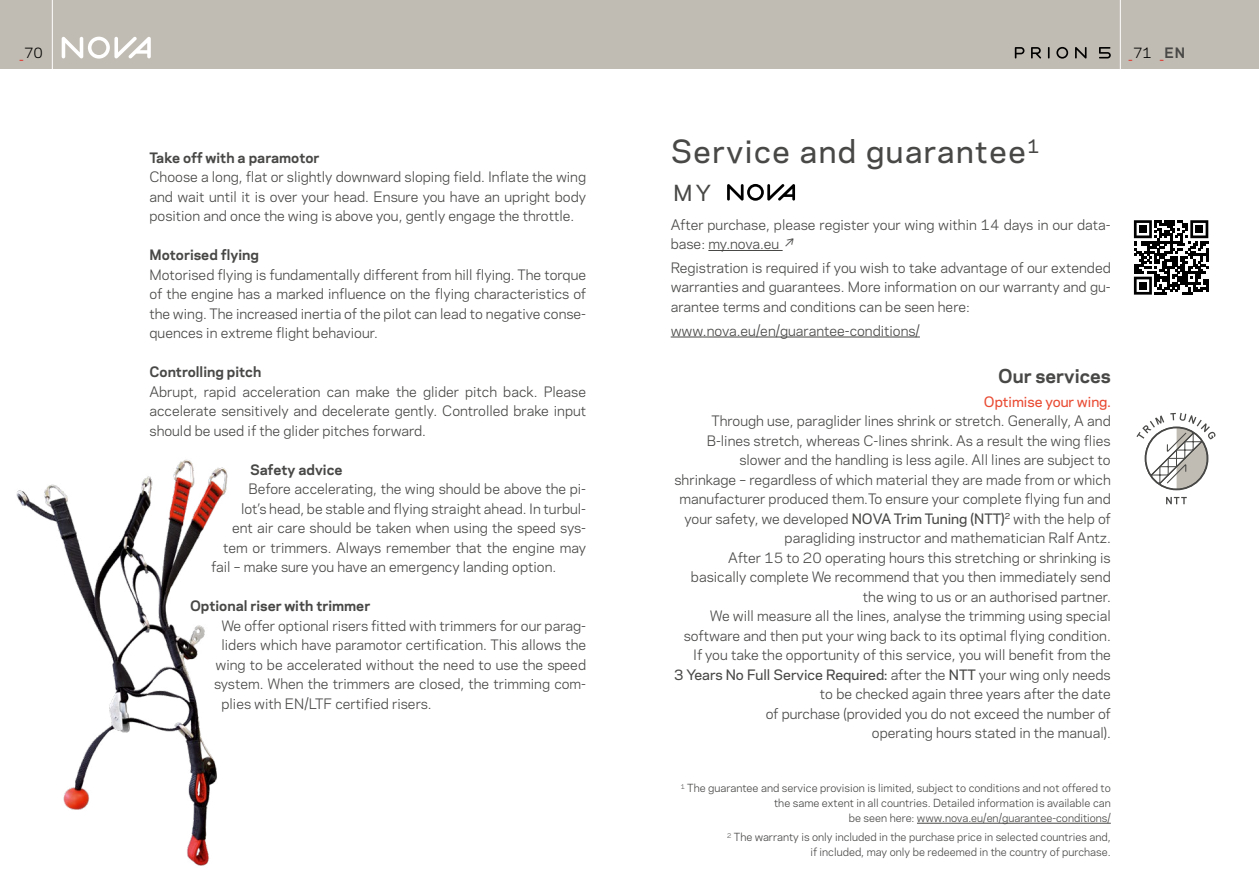
<style>
.page{position:relative;width:1259px;height:893px;background:#fff}
.page>*{position:absolute;margin:0;border:0;box-sizing:border-box;transform-origin:0 0}
.t1{font:500 30px "Galaxie Polaris";letter-spacing:.05em;color:#484847}
.t2{font:500 20.85px "Galaxie Polaris";color:#484847}
.t3{font:700 18px "Galaxie Polaris";color:#484847}
.t4{font:13.5px/19.5px "Galaxie Polaris";color:#484847;text-align:justify}
.t5{font:700 13.5px "Galaxie Polaris";color:#484847}
.t6{font:500 13.5px "Galaxie Polaris";color:#e94b33}
.t7{font:13.5px "Galaxie Polaris";color:#e41e17}
.t8{font:13.5px "Galaxie Polaris";color:#000}
.t9{font:10.5px/15px "Galaxie Polaris";color:#484847;text-align:right}
.s1{color:#e41e17}
.s2{color:#000}
.s3{font-weight:700;color:#484847}
.s4{font-weight:500}
</style>
<div class="page">
<div style="left:0;top:0;width:1259px;height:69px;background:#c1bcb3"></div>
<hr style="left:1120px;top:0;width:1px;height:69px;background:#fff">
<hr style="left:52px;top:0;width:1px;height:69px;background:#fff">
<svg style="left:62px;top:37px;width:89px;height:22px"></svg>
<svg style="left:1014px;top:47px;width:72px;height:12px"></svg>
<svg style="left:1099px;top:47px;width:11px;height:11px"></svg>
<img style="left:16px;top:459px;width:212px;height:407px">
<hr style="left:708px;top:250px;width:74px;height:1px;background:#484847">
<hr style="left:670px;top:337px;width:250px;height:1px;background:#484847">
<hr style="left:917px;top:823px;width:193px;height:1px;background:#484847">
<svg style="left:1136px;top:413px;width:79px;height:91px"></svg>
<div style="left:1144px;top:427px;width:64px;height:63px;border:2px solid #484847;border-radius:50%"></div>
<svg style="left:727px;top:184px;width:68px;height:17px"></svg>
<svg style="left:1134px;top:220px;width:74px;height:75px"></svg>
<div style="left:1139px;top:225px;width:7px;height:8px;background:#000"></div>
<div style="left:1195px;top:225px;width:8px;height:8px;background:#000"></div>
<div style="left:1139px;top:282px;width:7px;height:7px;background:#000"></div>
<p class="t8" style="left:19px;top:43px;width:25px"><span class="s1">_</span>70</p>
<p class="t7" style="left:1128px;top:43px;width:58px">_<span class="s2">71</span> _<span class="s3">EN</span></p>
<p class="t5" style="left:149px;top:147px;width:171px">Take off with a paramotor</p>
<p class="t4" style="left:149px;top:166px;width:438px">Choose a long, flat or slightly downward sloping field. Inflate the wing and wait until it is over your head. Ensure you have an upright body position and once the wing is above you, gently engage the throttle.</p>
<p class="t5" style="left:149px;top:245px;width:111px">Motorised flying</p>
<p class="t4" style="left:149px;top:264px;width:438px">Motorised flying is fundamentally different from hill flying. The torque of the engine has a marked influence on the flying characteristics of the wing. The increased inertia of the pilot can lead to negative conse&shy;quences in extreme flight behaviour.</p>
<p class="t5" style="left:149px;top:362px;width:113px">Controlling pitch</p>
<p class="t4" style="left:149px;top:381px;width:438px">Abrupt, rapid acceleration can make the glider pitch back. Please accelerate sensitively and decelerate gently. Controlled brake input should be used if the glider pitches forward.</p>
<p class="t5" style="left:250px;top:459px;width:94px">Safety advice</p>
<p class="t4" style="left:248px;top:478px;width:339px">Before accelerating, the wing should be above the pi-</p>
<p class="t4" style="left:241px;top:498px;width:346px">lot’s head, be stable and flying straight ahead. In turbul-</p>
<p class="t4" style="left:232px;top:517px;width:355px">ent air care should be taken when using the speed sys-</p>
<p class="t4" style="left:223px;top:537px;width:364px">tem or trimmers. Always remember that the engine may</p>
<p class="t4" style="left:211px;top:556px;width:347px">fail – make sure you have an emergency landing option.</p>
<p class="t5" style="left:190px;top:596px;width:182px">Optional riser with trimmer</p>
<p class="t4" style="left:221px;top:615px;width:366px">We offer optional risers fitted with trimmers for our parag-</p>
<p class="t4" style="left:221px;top:634px;width:366px">liders which have paramotor certification. This allows the</p>
<p class="t4" style="left:215px;top:654px;width:372px">wing to be accelerated without the need to use the speed</p>
<p class="t4" style="left:214px;top:673px;width:373px">system. When the trimmers are closed, the trimming com-</p>
<p class="t4" style="left:221px;top:693px;width:212px">plies with EN/LTF certified risers.</p>
<h1 class="t1" style="left:670px;top:129px;width:370px">Service and guarantee<sup>1</sup></h1>
<h2 class="t2" style="left:673px;top:177px;width:39px">MY</h2>
<p class="t4" style="left:670px;top:214px;width:441px">After purchase, please register your wing within 14 days in our data&shy;base: my.nova.eu ↗</p>
<p class="t4" style="left:670px;top:257px;width:441px">Registration is required if you wish to take advantage of our extended warranties and guarantees. More information on our warranty and gu&shy;arantee terms and conditions can be seen here:</p>
<p class="t4" style="left:670px;top:320px;width:251px">www.nova.eu/en/guarantee-conditions/</p>
<h3 class="t3" style="left:998px;top:363px;width:114px">Our services</h3>
<p class="t6" style="left:984px;top:391px;width:128px">Optimise your wing.</p>
<p class="t4" style="left:674px;top:410px;width:438px;text-align:right">Through use, paraglider lines shrink or stretch. Generally, A and B-lines stretch, whereas C-lines shrink. As a result the wing flies slower and the handling is less agile. All lines are subject to<br>shrinkage – regardless of which material they are made from or which manufacturer produced them.To ensure your complete flying fun and your safety, we developed <span class="s4">NOVA Trim Tuning (NTT)</span><sup>2</sup> with the help of paragliding instructor and mathematician Ralf Antz.<br>After 15 to 20 operating hours this stretching or shrinking is basically complete We recommend that you then immediately send the wing to us or an authorised partner.<br>We will measure all the lines, analyse the trimming using special software and then put your wing back to its optimal flying condition.<br>If you take the opportunity of this service, you will benefit from the<br><span class="s4">3 Years No Full Service Required:</span> after the <span class="s4">NTT</span> your wing only needs to be checked again three years after the date<br>of purchase (provided you do not exceed the number of<br>operating hours stated in the manual).</p>
<p class="t9" style="left:680px;top:780px;width:431px"><sup>1</sup> The guarantee and service provision is limited, subject to conditions and not offered to the same extent in all countries. Detailed information is available can<br>be seen here: www.nova.eu/en/guarantee-conditions/</p>
<p class="t9" style="left:727px;top:829px;width:385px"><sup>2</sup> The warranty is only included in the purchase price in selected countries and, if included, may only be redeemed in the country of purchase.</p>
</div>
